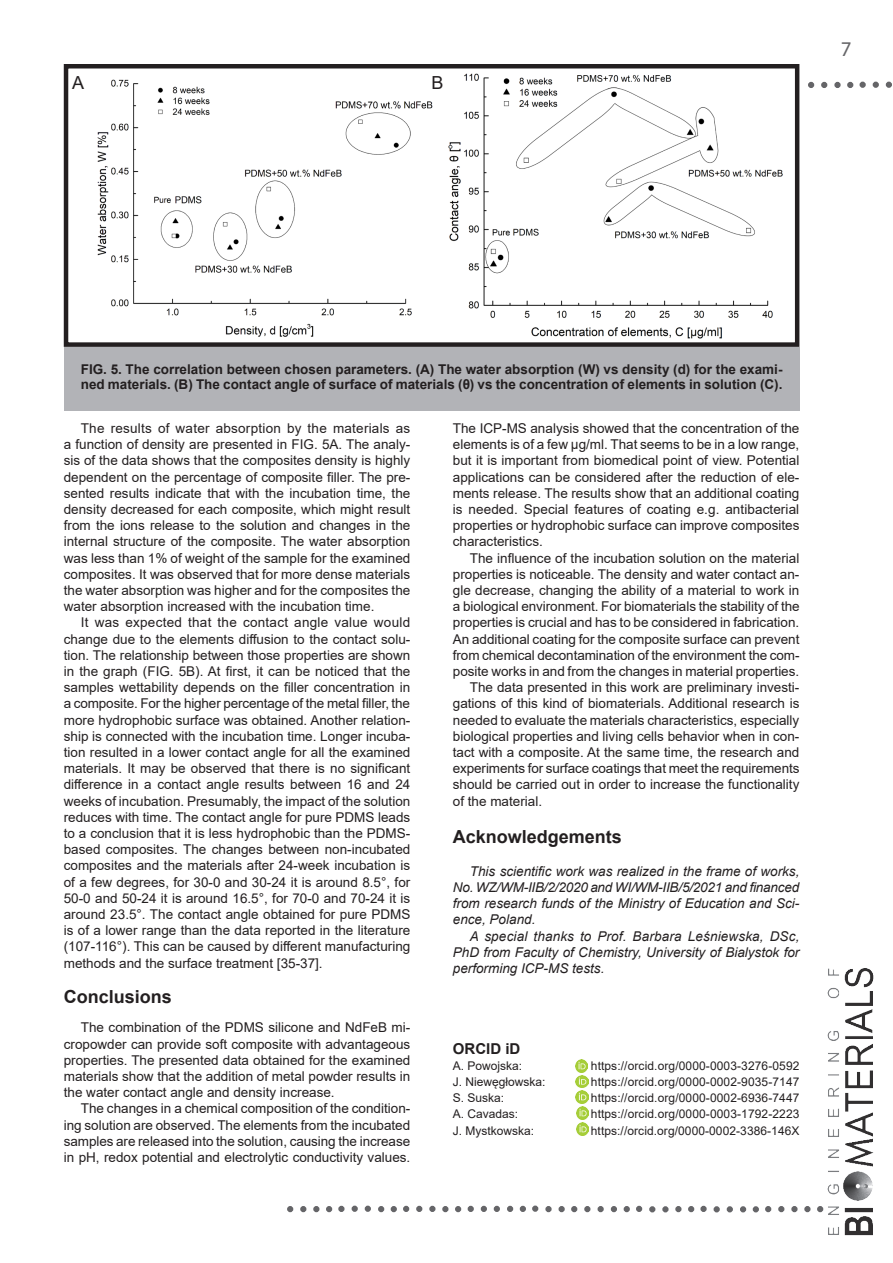
<style>
.page{position:relative;width:893px;height:1263px;background:#fff}
.page>*{position:absolute;margin:0;border:0;box-sizing:border-box;transform-origin:0 0}
.t1{font:21px "Myriad Pro";color:#656568}
.t2{font:700 18px "Arial";color:#231f20}
.t3{font:18px "Arial";color:#231f20}
.t4{font:700 15px "Arial";color:#231f20}
.t5{font:13.5px/16.2px "Arial";color:#231f20;text-align:justify}
.t6{font:italic 13.5px/16.2px "Arial";color:#231f20;text-align:justify}
.t7{font:700 13.5px/15.8px "Arial";color:#231f20}
.t8{font:12px "Arial";letter-spacing:.01em;color:#231f20}
</style>
<div class="page">
<svg style="left:873px;top:82px;width:6px;height:6px"></svg>
<svg style="left:886px;top:82px;width:6px;height:6px"></svg>
<div style="left:859px;top:82px;width:7px;height:6px;border:2px solid #656568;border-radius:50%"></div>
<svg style="left:847px;top:82px;width:6px;height:6px"></svg>
<div style="left:834px;top:82px;width:7px;height:6px;border:2px solid #656568;border-radius:50%"></div>
<svg style="left:808px;top:82px;width:6px;height:6px"></svg>
<svg style="left:821px;top:82px;width:6px;height:6px"></svg>
<div style="left:545px;top:1206px;width:7px;height:6px;border:2px solid #656568;border-radius:50%"></div>
<div style="left:558px;top:1206px;width:7px;height:6px;border:2px solid #656568;border-radius:50%"></div>
<div style="left:532px;top:1205px;width:6px;height:7px;border:2px solid #656568;border-radius:50%"></div>
<svg style="left:520px;top:1206px;width:6px;height:6px"></svg>
<svg style="left:507px;top:1206px;width:6px;height:6px"></svg>
<svg style="left:481px;top:1206px;width:6px;height:6px"></svg>
<svg style="left:494px;top:1206px;width:6px;height:6px"></svg>
<svg style="left:468px;top:1206px;width:6px;height:6px"></svg>
<svg style="left:455px;top:1206px;width:6px;height:6px"></svg>
<svg style="left:442px;top:1206px;width:6px;height:6px"></svg>
<svg style="left:416px;top:1206px;width:6px;height:6px"></svg>
<svg style="left:429px;top:1206px;width:6px;height:6px"></svg>
<svg style="left:403px;top:1206px;width:6px;height:6px"></svg>
<svg style="left:391px;top:1206px;width:6px;height:6px"></svg>
<svg style="left:378px;top:1206px;width:6px;height:6px"></svg>
<div style="left:352px;top:1205px;width:6px;height:7px;border:2px solid #656568;border-radius:50%"></div>
<div style="left:365px;top:1205px;width:6px;height:7px;border:2px solid #656568;border-radius:50%"></div>
<div style="left:338px;top:1206px;width:7px;height:6px;border:2px solid #656568;border-radius:50%"></div>
<svg style="left:326px;top:1206px;width:6px;height:6px"></svg>
<svg style="left:313px;top:1206px;width:6px;height:6px"></svg>
<svg style="left:287px;top:1206px;width:6px;height:6px"></svg>
<svg style="left:300px;top:1206px;width:6px;height:6px"></svg>
<svg style="left:817px;top:1206px;width:6px;height:6px"></svg>
<svg style="left:804px;top:1206px;width:6px;height:6px"></svg>
<svg style="left:778px;top:1206px;width:6px;height:6px"></svg>
<div style="left:791px;top:1206px;width:7px;height:6px;border:2px solid #656568;border-radius:50%"></div>
<svg style="left:765px;top:1206px;width:6px;height:6px"></svg>
<svg style="left:753px;top:1206px;width:6px;height:6px"></svg>
<svg style="left:740px;top:1206px;width:6px;height:6px"></svg>
<svg style="left:714px;top:1206px;width:6px;height:6px"></svg>
<svg style="left:727px;top:1206px;width:6px;height:6px"></svg>
<div style="left:700px;top:1206px;width:7px;height:6px;border:2px solid #656568;border-radius:50%"></div>
<svg style="left:688px;top:1206px;width:6px;height:6px"></svg>
<svg style="left:675px;top:1206px;width:6px;height:6px"></svg>
<svg style="left:649px;top:1206px;width:6px;height:6px"></svg>
<div style="left:662px;top:1206px;width:7px;height:6px;border:2px solid #656568;border-radius:50%"></div>
<svg style="left:636px;top:1206px;width:6px;height:6px"></svg>
<svg style="left:624px;top:1206px;width:6px;height:6px"></svg>
<svg style="left:611px;top:1206px;width:6px;height:6px"></svg>
<svg style="left:584px;top:1206px;width:6px;height:6px"></svg>
<div style="left:597px;top:1206px;width:7px;height:6px;border:2px solid #656568;border-radius:50%"></div>
<svg style="left:571px;top:1206px;width:6px;height:6px"></svg>
<img style="left:827px;top:968px;width:47px;height:268px">
<img style="left:97px;top:79px;width:336px;height:258px">
<img style="left:448px;top:73px;width:335px;height:266px">
<div style="left:64px;top:347px;width:735px;height:63px;background:#b2b3b7"></div>
<div style="left:64px;top:64px;width:735px;height:283px;border:4px solid #231f20"></div>
<svg style="left:575px;top:1059px;width:14px;height:76px"></svg>
<h2 class="t3" style="left:72px;top:70px;width:14px">A</h2>
<h2 class="t3" style="left:432px;top:70px;width:14px">B</h2>
<h1 class="t1" style="left:841px;top:36px;width:12px">7</h1>
<p class="t7" style="left:81px;top:361px;width:703px">FIG. 5. The correlation between chosen parameters. (A) The water absorption (W) vs density (d) for the exami&shy;ned materials. (B) The contact angle of surface of materials (θ) vs the concentration of elements in solution (C).</p>
<p class="t5" style="left:453px;top:420px;width:348px">The ICP-MS analysis showed that the concentration of the elements is of a few µg/ml. That seems to be in a low range, but it is important from biomedical point of view. Potential applications can be considered after the reduction of ele‑ ments release. The results show that an additional coating is needed. Special features of coating e.g. antibacterial properties or hydrophobic surface can improve composites characteristics.</p>
<p class="t5" style="left:470px;top:550px;width:331px">The influence of the incubation solution on the material</p>
<p class="t5" style="left:453px;top:566px;width:348px">properties is noticeable. The density and water contact an‑</p>
<p class="t5" style="left:453px;top:582px;width:348px">gle decrease, changing the ability of a material to work in</p>
<p class="t5" style="left:453px;top:598px;width:348px">a biological environment. For biomaterials the stability of the</p>
<p class="t5" style="left:453px;top:614px;width:348px">properties is crucial and has to be considered in fabrication.</p>
<p class="t5" style="left:453px;top:631px;width:348px">An additional coating for the composite surface can prevent</p>
<p class="t5" style="left:453px;top:647px;width:348px">from chemical decontamination of the environment the com‑</p>
<p class="t5" style="left:453px;top:663px;width:348px">posite works in and from the changes in material properties.</p>
<p class="t5" style="left:470px;top:679px;width:331px">The data presented in this work are preliminary investi‑</p>
<p class="t5" style="left:453px;top:695px;width:348px">gations of this kind of biomaterials. Additional research is</p>
<p class="t5" style="left:453px;top:712px;width:348px">needed to evaluate the materials characteristics, especially</p>
<p class="t5" style="left:453px;top:728px;width:348px">biological properties and living cells behavior when in con‑</p>
<p class="t5" style="left:453px;top:744px;width:348px">tact with a composite. At the same time, the research and</p>
<p class="t5" style="left:453px;top:760px;width:348px">experiments for surface coatings that meet the requirements</p>
<p class="t5" style="left:453px;top:776px;width:348px">should be carried out in order to increase the functionality</p>
<p class="t5" style="left:453px;top:793px;width:91px">of the material.</p>
<h2 class="t2" style="left:453px;top:824px;width:171px">Acknowledgements</h2>
<p class="t6" style="left:453px;top:863px;width:348px;text-indent:17px">This scientific work was realized in the frame of works, No. WZ/WM-IIB/2/2020 and WI/WM-IIB/5/2021 and financed from research funds of the Ministry of Education and Sci&shy;ence, Poland.</p>
<p class="t6" style="left:453px;top:928px;width:348px;text-indent:17px">A special thanks to Prof. Barbara Leśniewska, DSc, PhD from Faculty of Chemistry, University of Bialystok for performing ICP-MS tests.</p>
<p class="t5" style="left:64px;top:420px;width:348px;text-indent:17px">The results of water absorption by the materials as a function of density are presented in FIG. 5A. The analy‑ sis of the data shows that the composites density is highly dependent on the percentage of composite filler. The pre‑ sented results indicate that with the incubation time, the density decreased for each composite, which might result from the ions release to the solution and changes in the internal structure of the composite. The water absorption was less than 1% of weight of the sample for the examined composites. It was observed that for more dense materials the water absorption was higher and for the composites the water absorption increased with the incubation time.</p>
<p class="t5" style="left:64px;top:614px;width:348px;text-indent:17px">It was expected that the contact angle value would change due to the elements diffusion to the contact solu‑ tion. The relationship between those properties are shown in the graph (FIG. 5B). At first, it can be noticed that the samples wettability depends on the filler concentration in a composite. For the higher percentage of the metal filler, the more hydrophobic surface was obtained. Another relation‑ ship is connected with the incubation time. Longer incuba‑ tion resulted in a lower contact angle for all the examined materials. It may be observed that there is no significant difference in a contact angle results between 16 and 24 weeks of incubation. Presumably, the impact of the solution reduces with time. The contact angle for pure PDMS leads to a conclusion that it is less hydrophobic than the PDMS&shy;based composites. The changes between non-incubated composites and the materials after 24-week incubation is of a few degrees, for 30-0 and 30-24 it is around 8.5°, for 50-0 and 50-24 it is around 16.5°, for 70-0 and 70-24 it is around 23.5°. The contact angle obtained for pure PDMS is of a lower range than the data reported in the literature (107-116°). This can be caused by different manufacturing methods and the surface treatment [35-37].</p>
<h2 class="t2" style="left:64px;top:984px;width:110px">Conclusions</h2>
<p class="t5" style="left:64px;top:1019px;width:348px;text-indent:17px">The combination of the PDMS silicone and NdFeB mi‑ cropowder can provide soft composite with advantageous properties. The presented data obtained for the examined materials show that the addition of metal powder results in the water contact angle and density increase.</p>
<p class="t5" style="left:64px;top:1100px;width:348px;text-indent:17px">The changes in a chemical composition of the condition‑ ing solution are observed. The elements from the incubated samples are released into the solution, causing the increase in pH, redox potential and electrolytic conductivity values.</p>
<p class="t4" style="left:453px;top:1038px;width:69px">ORCID iD</p>
<p class="t8" style="left:453px;top:1057px;width:71px">A. Powojska:</p>
<p class="t8" style="left:591px;top:1057px;width:210px">https://orcid.org/0000-0003-3276-0592</p>
<p class="t8" style="left:453px;top:1073px;width:94px">J. Niewęgłowska:</p>
<p class="t8" style="left:591px;top:1073px;width:210px">https://orcid.org/0000-0002-9035-7147</p>
<p class="t8" style="left:453px;top:1090px;width:53px">S. Suska:</p>
<p class="t8" style="left:591px;top:1090px;width:210px">https://orcid.org/0000-0002-6936-7447</p>
<p class="t8" style="left:453px;top:1106px;width:67px">A. Cavadas:</p>
<p class="t8" style="left:591px;top:1106px;width:210px">https://orcid.org/0000-0003-1792-2223</p>
<p class="t8" style="left:453px;top:1122px;width:83px">J. Mystkowska:</p>
<p class="t8" style="left:591px;top:1122px;width:210px">https://orcid.org/0000-0002-3386-146X</p>
</div>
